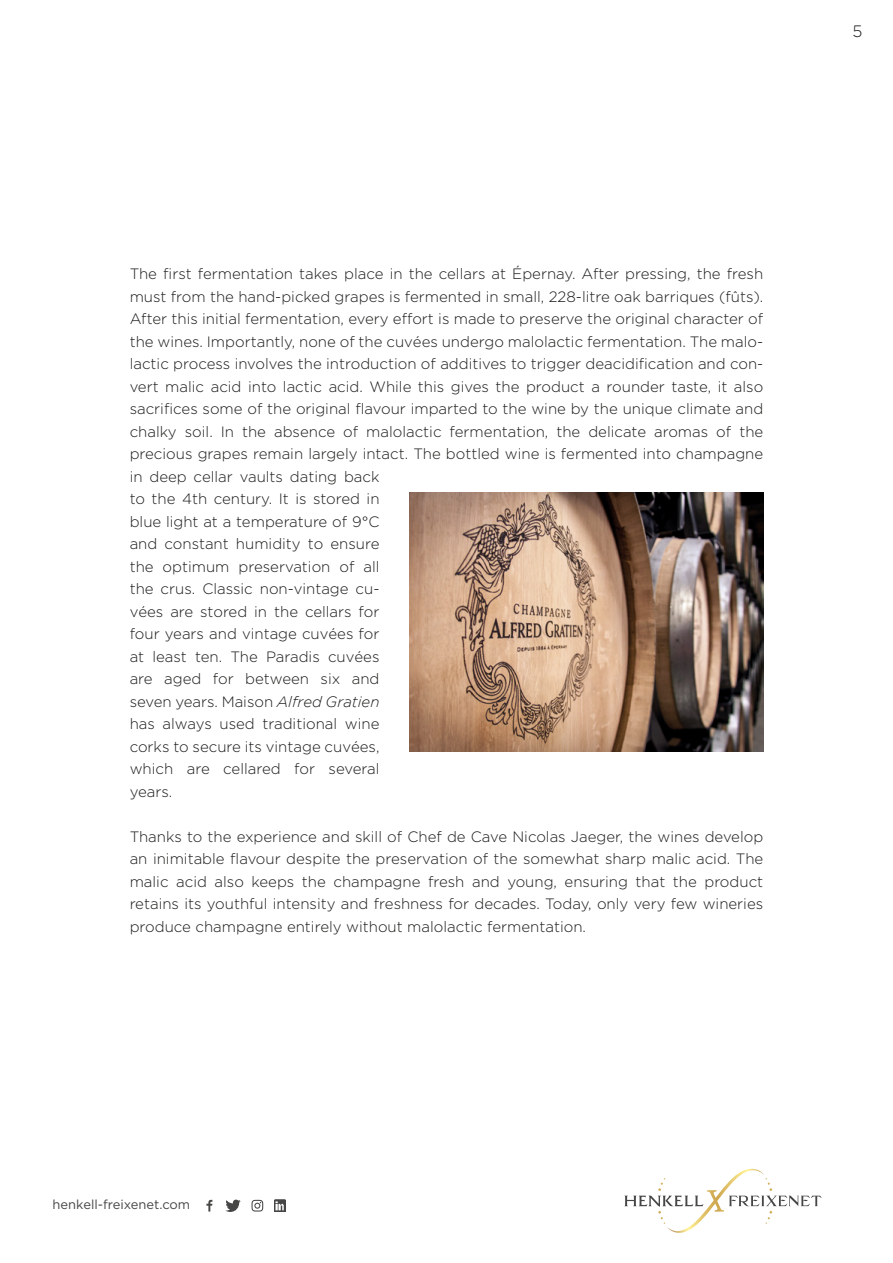
<style>
.page{position:relative;width:893px;height:1263px;background:#fff}
.page>*{position:absolute;margin:0;border:0;box-sizing:border-box;transform-origin:0 0}
.t1{font:300 16.5px "Gotham";color:#1a1a18}
.t2{font:300 15px/22.5px "Gotham";color:#1a1a18}
.t3{font:12.9px "Gotham";color:#464645}
.s1{font-style:italic}
</style>
<div class="page">
<img style="left:409px;top:493px;width:354px;height:258px">
<svg style="left:624px;top:1169px;width:198px;height:64px"></svg>
<svg style="left:225px;top:1199px;width:16px;height:13px"></svg>
<svg style="left:206px;top:1200px;width:6px;height:11px"></svg>
<svg style="left:252px;top:1200px;width:11px;height:11px"></svg>
<svg style="left:274px;top:1200px;width:12px;height:11px"></svg>
<p class="t1" style="left:852px;top:23px;width:11px">5</p>
<p class="t2" style="left:130px;top:262px;width:635px">The first fermentation takes place in the cellars at Épernay. After pressing, the fresh must from the hand-picked grapes is fermented in small, 228-litre oak barriques (fûts).<br>After this initial fermentation, every effort is made to preserve the original character of the wines. Importantly, none of the cuvées undergo malolactic fermentation. The malo&shy;lactic process involves the introduction of additives to trigger deacidification and con&shy;vert malic acid into lactic acid. While this gives the product a rounder taste, it also sacrifices some of the original flavour imparted to the wine by the unique climate and chalky soil. In the absence of malolactic fermentation, the delicate aromas of the precious grapes remain largely intact. The bottled wine is fermented into champagne in deep cellar vaults dating back<br>to the 4th century. It is stored in<br>blue light at a temperature of 9°C<br>and constant humidity to ensure<br>the optimum preservation of all<br>the crus. Classic non-vintage cu-<br>vées are stored in the cellars for<br>four years and vintage cuvées for<br>at least ten. The Paradis cuvées<br>are aged for between six and<br>seven years. Maison <span class="s1">Alfred Gratien<br></span>has always used traditional wine<br>corks to secure its vintage cuvées,<br>which are cellared for several<br>years.</p>
<p class="t2" style="left:130px;top:825px;width:635px;text-align:justify">Thanks to the experience and skill of Chef de Cave Nicolas Jaeger, the wines develop an inimitable flavour despite the preservation of the somewhat sharp malic acid. The malic acid also keeps the champagne fresh and young, ensuring that the product retains its youthful intensity and freshness for decades. Today, only very few wineries produce champagne entirely without malolactic fermentation.</p>
<p class="t3" style="left:53px;top:1196px;width:139px">henkell-freixenet.com</p>
</div>
